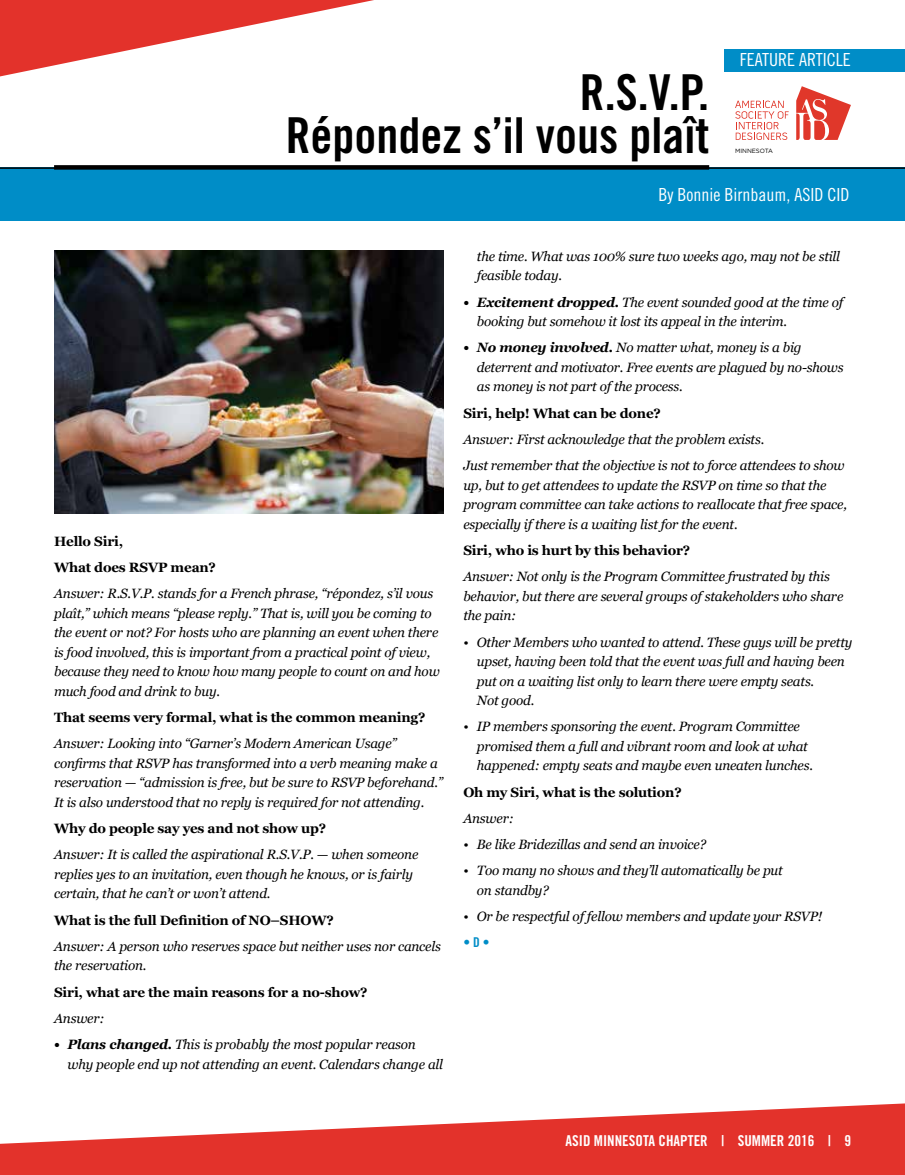
<style>
.page{position:relative;width:905px;height:1175px;background:#fff}
.page>*{position:absolute;margin:0;border:0;box-sizing:border-box;transform-origin:0 0}
.t1{font:49.5px/43.5px "Trade Gothic LT Std Bd Cn 20";color:#000;text-align:right}
.t2{font:18px "Trade Gothic LT Std Cn 18";color:#fff}
.t3{font:15px "Trade Gothic LT Std Bd Cn 20";color:#fff}
.t4{font:italic 13.5px/19.5px "Georgia";letter-spacing:-.015em;color:#000}
.t5{font:700 13.5px/26.2px "Georgia";letter-spacing:-.015em;color:#000}
.t6{font:13.5px "Trade Gothic LT Std Bd Cn 20";color:#008dc7}
.t7{font:6.15px "Gotham";color:#000}
.s1{font-weight:700}
</style>
<div class="page">
<svg style="left:0;top:1103px;width:904px;height:71px;fill:#e3322b"></svg>
<div style="left:0;top:168px;width:904px;height:53px;background:#008dc7"></div>
<svg style="left:0;top:0;width:374px;height:76px"></svg>
<div style="left:54px;top:165px;width:655px;height:5px;background:#000"></div>
<div style="left:724px;top:49px;width:180px;height:22px;background:#008dc7"></div>
<svg style="left:735px;top:101px;width:53px;height:39px"></svg>
<svg style="left:796px;top:86px;width:54px;height:54px"></svg>
<img style="left:54px;top:251px;width:389px;height:263px">
<hr style="left:0;top:167px;width:904px;height:2px;background:#000">
<h2 class="t2" style="left:740px;top:49px;width:112px">FEATURE ARTICLE</h2>
<h1 class="t1" style="left:286px;top:70px;width:425px">R.S.V.P.<br>Répondez s’il vous plaît</h1>
<h2 class="t2" style="left:658px;top:183px;width:192px">By Bonnie Birnbaum, ASID CID</h2>
<p class="t7" style="left:735px;top:147px;width:39px">MINNESOTA</p>
<p class="t5" style="left:54px;top:527px;width:163px">Hello Siri,<br>What does RSVP mean?</p>
<p class="t4" style="left:54px;top:583px;width:387px">Answer: R.S.V.P. stands for a French phrase, “répondez, s’il vous plaît,” which means “please reply.” That is, will you be coming to the event or not? For hosts who are planning an event when there is food involved, this is important from a practical point of view, because they need to know how many people to count on and how much food and drink to buy.</p>
<p class="t5" style="left:54px;top:703px;width:373px">That seems very formal, what is the common meaning?</p>
<p class="t4" style="left:54px;top:733px;width:390px">Answer: Looking into “Garner’s Modern American Usage” confirms that RSVP has transformed into a verb meaning make a reservation — “admission is free, but be sure to RSVP beforehand.” It is also understood that no reply is required for not attending.</p>
<p class="t5" style="left:54px;top:814px;width:274px">Why do people say yes and not show up?</p>
<p class="t4" style="left:54px;top:844px;width:366px">Answer: It is called the aspirational R.S.V.P. — when someone replies yes to an invitation, even though he knows, or is fairly certain, that he can’t or won’t attend.</p>
<p class="t5" style="left:54px;top:906px;width:281px">What is the full Definition of NO–SHOW?</p>
<p class="t4" style="left:54px;top:936px;width:388px">Answer: A person who reserves space but neither uses nor cancels the reservation.</p>
<p class="t5" style="left:54px;top:978px;width:315px">Siri, what are the main reasons for a no-show?</p>
<p class="t4" style="left:54px;top:1008px;width:52px">Answer:</p>
<p class="t4" style="left:68px;top:1034px;width:377px;text-indent:-13px"><span class="s1">• Plans changed.</span> This is probably the most popular reason why people end up not attending an event. Calendars change all</p>
<p class="t4" style="left:477px;top:246px;width:365px">the time. What was 100% sure two weeks ago, may not be still feasible today.</p>
<p class="t4" style="left:477px;top:292px;width:368px;text-indent:-13px"><span class="s1">• Excitement dropped.</span> The event sounded good at the time of booking but somehow it lost its appeal in the interim.</p>
<p class="t4" style="left:477px;top:337px;width:368px;text-indent:-13px"><span class="s1">• No money involved.</span> No matter what, money is a big deterrent and motivator. Free events are plagued by no-shows as money is not part of the process.</p>
<p class="t5" style="left:463px;top:399px;width:199px">Siri, help! What can be done?</p>
<p class="t4" style="left:463px;top:425px;width:383px;line-height:26.2px">Answer: First acknowledge that the problem exists.<br>Just remember that the objective is not to force attendees to show</p>
<p class="t4" style="left:463px;top:475px;width:385px">up, but to get attendees to update the RSVP on time so that the program committee can take actions to reallocate that free space, especially if there is a waiting list for the event.</p>
<p class="t5" style="left:463px;top:536px;width:228px">Siri, who is hurt by this behavior?</p>
<p class="t4" style="left:463px;top:566px;width:381px">Answer: Not only is the Program Committee frustrated by this behavior, but there are several groups of stakeholders who share the pain:</p>
<p class="t4" style="left:477px;top:631px;width:377px;text-indent:-14px">• Other Members who wanted to attend. These guys will be pretty upset, having been told that the event was full and having been put on a waiting list only to learn there were empty seats.<br>Not good.</p>
<p class="t4" style="left:477px;top:716px;width:337px;text-indent:-14px">• IP members sponsoring the event. Program Committee promised them a full and vibrant room and look at what happened: empty seats and maybe even uneaten lunches.</p>
<p class="t5" style="left:463px;top:778px;width:220px">Oh my Siri, what is the solution?</p>
<p class="t4" style="left:463px;top:808px;width:52px">Answer:</p>
<p class="t4" style="left:463px;top:834px;width:244px">• Be like Bridezillas and send an invoice?</p>
<p class="t4" style="left:477px;top:860px;width:307px;text-indent:-14px">• Too many no shows and they’ll automatically be put on standby?</p>
<p class="t4" style="left:463px;top:906px;width:360px">• Or be respectful of fellow members and update your RSVP!</p>
<p class="t6" style="left:463px;top:934px;width:28px">•D•</p>
<p class="t3" style="left:565px;top:1131px;width:287px">ASID MINNESOTA CHAPTER | SUMMER 2016 | 9</p>
</div>
